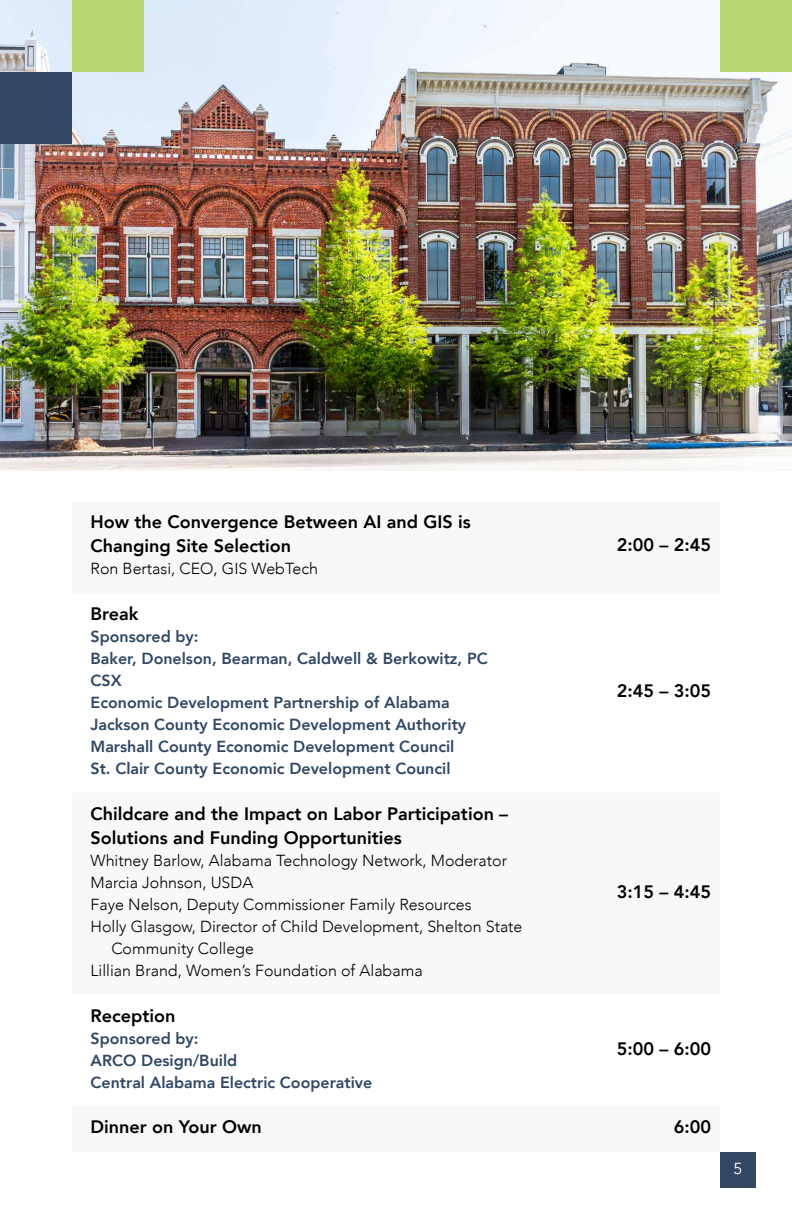
<style>
.page{position:relative;width:792px;height:1224px;background:#fff}
.page>*{position:absolute;margin:0;border:0;box-sizing:border-box;transform-origin:0 0}
.t1{font:800 18px/24px "Avenir";color:#000}
.t2{font:800 16px/22px "Avenir";color:#314764}
.t3{font:300 16px "Avenir";color:#000}
.t4{font:16px "Avenir";color:#fff}
</style>
<div class="page">
<div style="left:720px;top:1152px;width:36px;height:36px;background:#314764"></div>
<img style="left:0;top:0;width:792px;height:471px">
<div style="left:0;top:72px;width:72px;height:72px;background:#314764"></div>
<div style="left:72px;top:0;width:72px;height:72px;background:#b9d771"></div>
<div style="left:720px;top:0;width:72px;height:72px;background:#b9d771"></div>
<p class="t1" style="left:91px;top:510px;width:382px">How the Convergence Between AI and GIS is<br>Changing Site Selection</p>
<p class="t3" style="left:91px;top:559px;width:229px">Ron Bertasi, CEO, GIS WebTech</p>
<p class="t1" style="left:91px;top:602px;width:50px">Break</p>
<p class="t2" style="left:91px;top:626px;width:399px">Sponsored by:<br>Baker, Donelson, Bearman, Caldwell &amp; Berkowitz, PC CSX<br>Economic Development Partnership of Alabama Jackson County Economic Development Authority Marshall County Economic Development Council<br>St. Clair County Economic Development Council</p>
<p class="t1" style="left:91px;top:802px;width:419px">Childcare and the Impact on Labor Participation –<br>Solutions and Funding Opportunities</p>
<p class="t3" style="left:91px;top:851px;width:418px">Whitney Barlow, Alabama Technology Network, Moderator</p>
<p class="t3" style="left:91px;top:873px;width:164px">Marcia Johnson, USDA</p>
<p class="t3" style="left:91px;top:895px;width:382px">Faye Nelson, Deputy Commissioner Family Resources</p>
<p class="t3" style="left:91px;top:917px;width:433px">Holly Glasgow, Director of Child Development, Shelton State</p>
<p class="t3" style="left:111px;top:939px;width:144px">Community College</p>
<p class="t3" style="left:91px;top:961px;width:334px">Lillian Brand, Women’s Foundation of Alabama</p>
<p class="t1" style="left:617px;top:533px;width:96px">2:00 – 2:45</p>
<p class="t1" style="left:617px;top:679px;width:96px">2:45 – 3:05</p>
<p class="t1" style="left:617px;top:880px;width:96px">3:15 – 4:45</p>
<p class="t1" style="left:91px;top:1003px;width:87px">Reception</p>
<p class="t2" style="left:91px;top:1027px;width:283px">Sponsored by:<br>ARCO Design/Build<br>Central Alabama Electric Cooperative</p>
<p class="t1" style="left:617px;top:1036px;width:96px">5:00 – 6:00</p>
<p class="t1" style="left:91px;top:1115px;width:173px">Dinner on Your Own</p>
<p class="t1" style="left:674px;top:1115px;width:39px">6:00</p>
<p class="t4" style="left:734px;top:1159px;width:10px">5</p>
</div>
